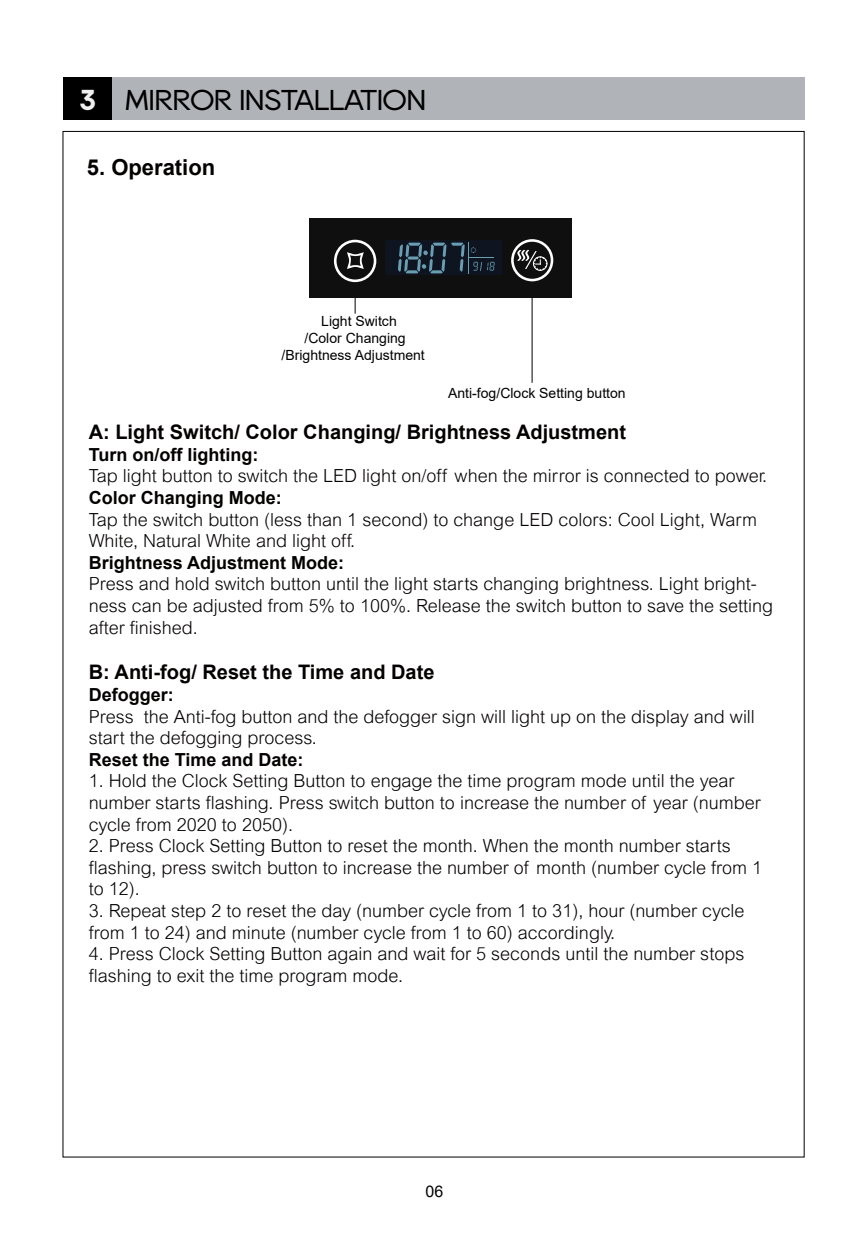
<style>
.page{position:relative;width:868px;height:1248px;background:#fff}
.page>*{position:absolute;margin:0;border:0;box-sizing:border-box;transform-origin:0 0}
.t1{font:28.6px "Rany";color:#000}
.t2{font:700 22px "Arial";color:#040000}
.t3{font:700 20px "Arial";color:#040000}
.t4{font:300 18px/21.6px "Arial";color:#040000}
.t5{font:700 18px "Arial";color:#040000}
.t6{font:16px "Arial";color:#000}
.t7{font:14px "Arial";color:#000}
.s1{font-weight:700;color:#f0f0f0}
</style>
<div class="page">
<div style="left:63px;top:77px;width:50px;height:42px;background:#000"></div>
<div style="left:113px;top:77px;width:692px;height:42px;background:#b0b3b8"></div>
<hr style="left:531px;top:282px;width:1px;height:101px;background:#000">
<hr style="left:355px;top:280px;width:1px;height:33px;background:#000">
<div style="left:309px;top:218px;width:263px;height:79px;background:#0f0f0f"></div>
<svg style="left:511px;top:239px;width:42px;height:42px"></svg>
<div style="left:385px;top:240px;width:117px;height:35px;background:#0f1520;border-radius:2px"></div>
<svg style="left:398px;top:242px;width:96px;height:31px"></svg>
<svg style="left:334px;top:240px;width:42px;height:42px"></svg>
<h1 class="t1" style="left:79px;top:86px;width:348px"><span class="s1">3</span> MIRROR INSTALLATION</h1>
<p class="t2" style="left:87px;top:152px;width:130px">5. Operation</p>
<p class="t7" style="left:321px;top:311px;width:77px">Light Switch</p>
<p class="t7" style="left:304px;top:328px;width:103px">/Color Changing</p>
<p class="t7" style="left:281px;top:345px;width:145px">/Brightness Adjustment</p>
<p class="t7" style="left:448px;top:383px;width:179px">Anti-fog/Clock Setting button</p>
<p class="t3" style="left:89px;top:418px;width:539px">A: Light Switch/ Color Changing/ Brightness Adjustment</p>
<p class="t5" style="left:89px;top:442px;width:171px">Turn on/off lighting:</p>
<p class="t4" style="left:89px;top:465px;width:680px">Tap light button to switch the LED light on/off when the mirror is connected to power.</p>
<p class="t5" style="left:89px;top:485px;width:194px">Color Changing Mode:</p>
<p class="t4" style="left:89px;top:508px;width:670px">Tap the switch button (less than 1 second) to change LED colors: Cool Light, Warm<br>White, Natural White and light off.</p>
<p class="t5" style="left:89px;top:550px;width:257px">Brightness Adjustment Mode:</p>
<p class="t4" style="left:89px;top:573px;width:685px">Press and hold switch button until the light starts changing brightness. Light bright&shy;ness can be adjusted from 5% to 100%. Release the switch button to save the setting after finished.</p>
<p class="t3" style="left:89px;top:658px;width:347px">B: Anti-fog/ Reset the Time and Date</p>
<p class="t5" style="left:89px;top:682px;width:86px">Defogger:</p>
<p class="t4" style="left:89px;top:705px;width:667px">Press the Anti-fog button and the defogger sign will light up on the display and will start the defogging process.</p>
<p class="t5" style="left:89px;top:746px;width:216px">Reset the Time and Date:</p>
<p class="t4" style="left:89px;top:770px;width:673px">1. Hold the Clock Setting Button to engage the time program mode until the year number starts flashing. Press switch button to increase the number of year (number cycle from 2020 to 2050).</p>
<p class="t4" style="left:89px;top:835px;width:675px">2. Press Clock Setting Button to reset the month. When the month number starts flashing, press switch button to increase the number of month (number cycle from 1 to 12).</p>
<p class="t4" style="left:89px;top:900px;width:657px">3. Repeat step 2 to reset the day (number cycle from 1 to 31), hour (number cycle from 1 to 24) and minute (number cycle from 1 to 60) accordingly.</p>
<p class="t4" style="left:89px;top:943px;width:657px">4. Press Clock Setting Button again and wait for 5 seconds until the number stops flashing to exit the time program mode.</p>
<p class="t6" style="left:425px;top:1180px;width:19px">06</p>
</div>
